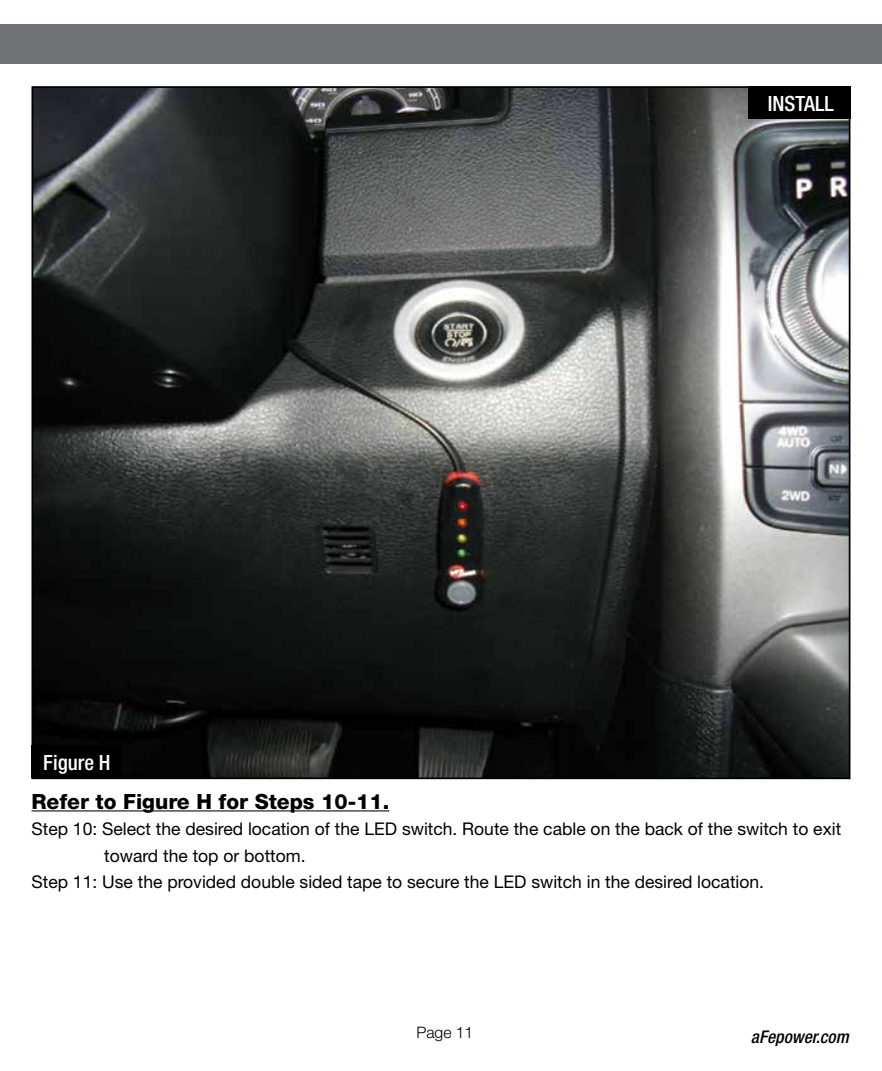
<style>
.page{position:relative;width:882px;height:1071px;background:#fff}
.page>*{position:absolute;margin:0;border:0;box-sizing:border-box;transform-origin:0 0}
.t1{font:800 21px "Helvetica Neue";color:#000}
.t2{font:500 condensed 21px "Helvetica Neue";color:#fff}
.t3{font:17.5px "Helvetica Neue";color:#000}
.t4{font:italic 500 condensed 17.5px "Helvetica Neue";color:#000}
.t5{font:300 15.75px "Helvetica Neue";color:#000}
</style>
<div class="page">
<div style="left:0;top:24px;width:882px;height:40px;background:#717275"></div>
<hr style="left:32px;top:810px;width:357px;height:1px;background:#000">
<img style="left:35px;top:89px;width:812px;height:687px">
<div style="left:32px;top:745px;width:89px;height:33px;background:#000"></div>
<div style="left:748px;top:86px;width:102px;height:33px;background:#000"></div>
<p class="t2" style="left:43px;top:750px;width:69px">Figure H</p>
<p class="t2" style="left:768px;top:91px;width:67px">INSTALL</p>
<p class="t1" style="left:32px;top:789px;width:359px">Refer to Figure H for Steps 10-11.</p>
<p class="t3" style="left:32px;top:819px;width:811px">Step 10: Select the desired location of the LED switch. Route the cable on the back of the switch to exit</p>
<p class="t3" style="left:104px;top:845px;width:203px">toward the top or bottom.</p>
<p class="t3" style="left:32px;top:871px;width:734px">Step 11: Use the provided double sided tape to secure the LED switch in the desired location.</p>
<p class="t5" style="left:416px;top:1023px;width:58px">Page 11</p>
<p class="t4" style="left:751px;top:1026px;width:99px">aFepower.com</p>
</div>
